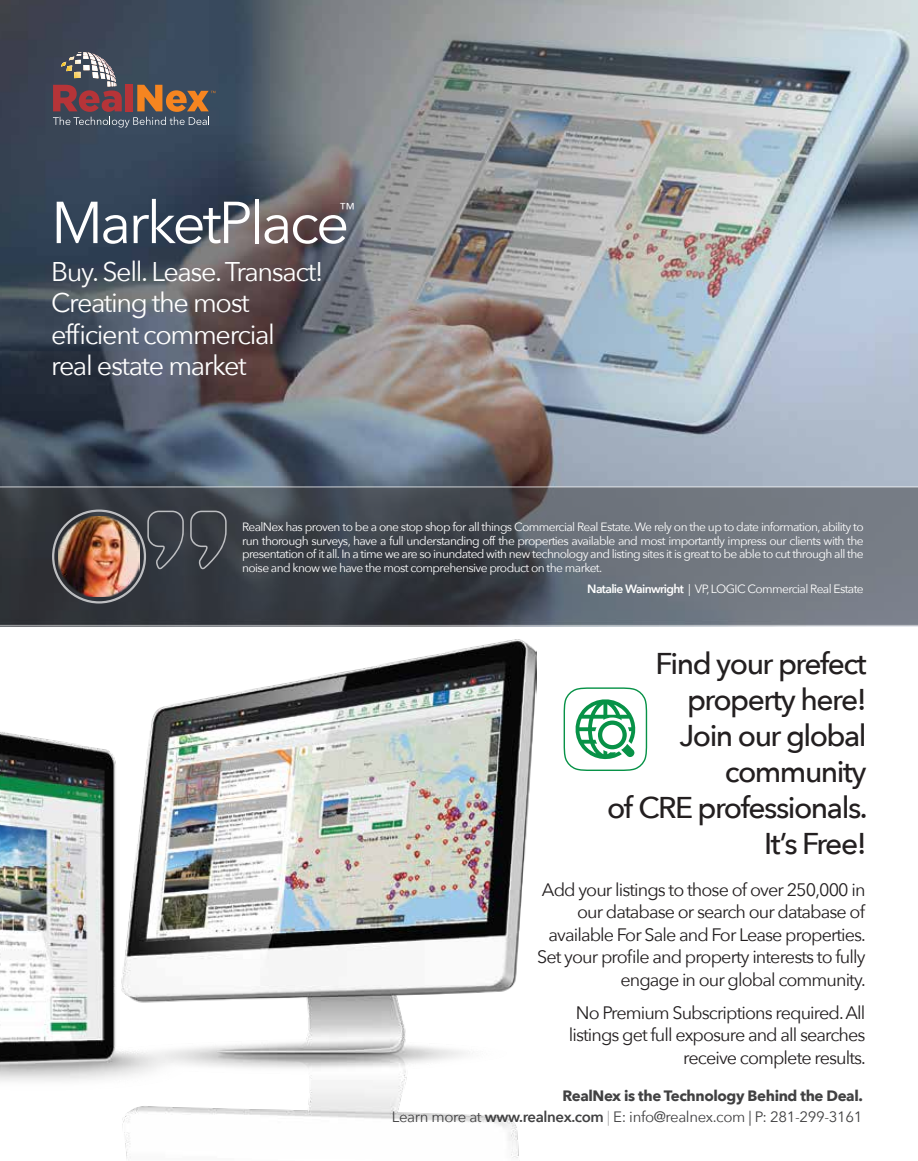
<style>
.page{position:relative;width:918px;height:1161px;background:#fff}
.page>*{position:absolute;margin:0;border:0;box-sizing:border-box;transform-origin:0 0}
.t1{font:58.5px "Avenir Next";letter-spacing:-.05em;color:#fff}
.t2{font:500 30px/36px "Avenir Next";letter-spacing:-.05em;color:#231f20;text-align:right}
.t3{font:27px/31.5px "Avenir Next";letter-spacing:-.05em;color:#fff}
.t4{font:18px/22.5px "Avenir Next";letter-spacing:-.05em;color:#231f20;text-align:right}
.t5{font:15.75px "Avenir Next";color:#fff}
.t6{font:15px/21px "Avenir Next";letter-spacing:-.025em;color:#414142;text-align:right}
.t7{font:12px/13.5px "Avenir Next";letter-spacing:-.05em;color:#fff;text-align:justify}
.s1{font-weight:600}
.s2{font-weight:700}
.s3{font-weight:200}
</style>
<div class="page">
<img style="left:0;top:640px;width:536px;height:519px">
<img style="left:0;top:0;width:918px;height:627px">
<svg style="left:69px;top:52px;width:36px;height:12px"></svg>
<div style="left:126px;top:84px;width:7px;height:27px;background:#b63438"></div>
<svg style="left:53px;top:85px;width:163px;height:43px;background:#765652"></svg>
<svg style="left:0;top:486px;width:918px;height:140px;background:#535860"></svg>
<svg style="left:564px;top:687px;width:83px;height:84px"></svg>
<img style="left:59px;top:517px;width:80px;height:79px">
<h1 class="t1" style="left:51px;top:173px;width:300px">MarketPlace</h1>
<h3 class="t3" style="left:51px;top:254px;width:274px">Buy. Sell. Lease. Transact!<br>Creating the most efficient commercial<br>real estate market</h3>
<h3 class="t5" style="left:339px;top:195px;width:17px">™</h3>
<p class="t7" style="left:242px;top:520px;width:623px">RealNex has proven to be a one stop shop for all things Commercial Real Estate. We rely on the up to date information, ability to run thorough surveys, have a full understanding off the properties available and most importantly impress our clients with the presentation of it all. In a time we are so inundated with new technology and listing sites it is great to be able to cut through all the noise and know we have the most comprehensive product on the market.</p>
<p class="t7" style="left:587px;top:581px;width:278px"><span class="s1">Natalie Wainwright</span> | VP, LOGIC Commercial Real Estate</p>
<h2 class="t2" style="left:607px;top:644px;width:262px">Find your prefect property here!<br>Join our global community<br>of CRE professionals.<br>It’s Free!</h2>
<h3 class="t4" style="left:537px;top:877px;width:330px">Add your listings to those of over 250,000 in our database or search our database of available For Sale and For Lease properties.<br>Set your profile and property interests to fully engage in our global community.</h3>
<h3 class="t4" style="left:569px;top:1000px;width:299px">No Premium Subscriptions required. All listings get full exposure and all searches receive complete results.</h3>
<p class="t6" style="left:392px;top:1085px;width:472px"><span class="s2">RealNex is the Technology Behind the Deal.<br></span>Learn more at <span class="s1">www.realnex.com</span> <span class="s3">|</span> E: info@realnex.com | P: 281-299-3161</p>
</div>
